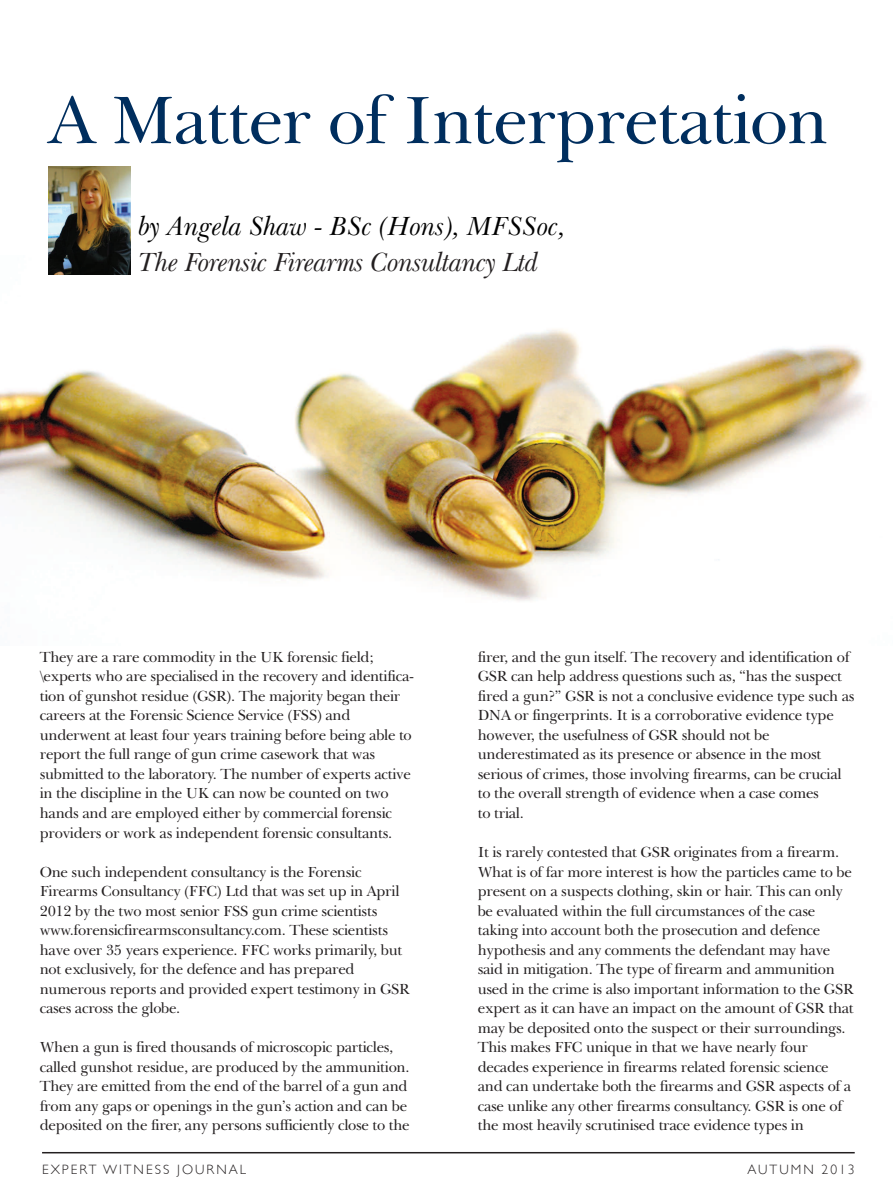
<style>
.page{position:relative;width:893px;height:1191px;background:#fff}
.page>*{position:absolute;margin:0;border:0;box-sizing:border-box;transform-origin:0 0}
.t1{font:69px "Baskerville BT";letter-spacing:-.02em;color:#002e5e}
.t2{font:italic 27px "Baskerville BT";letter-spacing:-.02em;color:#231f20}
.t3{font:italic 27px "Baskerville BT";letter-spacing:-.01em;color:#000}
.t4{font:15px/19.5px "Baskerville BT";letter-spacing:-.02em;color:#231f20}
.t5{font:300 13.5px "Gill Sans";letter-spacing:.15em;color:#231f20}
</style>
<div class="page">
<img style="left:0;top:256px;width:866px;height:345px">
<hr style="left:42px;top:1152px;width:813px;height:1px;background:#231f20">
<img style="left:49px;top:166px;width:82px;height:108px">
<h1 class="t1" style="left:49px;top:94px;width:781px">A Matter of Interpretation</h1>
<h2 class="t3" style="left:138px;top:215px;width:429px">by Angela Shaw - BSc (Hons), MFSSoc,</h2>
<h2 class="t2" style="left:138px;top:251px;width:402px">The Forensic Firearms Consultancy Ltd</h2>
<p class="t4" style="left:40px;top:649px;width:376px">They are a rare commodity in the UK forensic field; \experts who are specialised in the recovery and identifica&shy;tion of gunshot residue (GSR). The majority began their careers at the Forensic Science Service (FSS) and underwent at least four years training before being able to report the full range of gun crime casework that was submitted to the laboratory. The number of experts active in the discipline in the UK can now be counted on two hands and are employed either by commercial forensic providers or work as independent forensic consultants.</p>
<p class="t4" style="left:40px;top:863px;width:372px">One such independent consultancy is the Forensic Firearms Consultancy (FFC) Ltd that was set up in April 2012 by the two most senior FSS gun crime scientists www.forensicfirearmsconsultancy.com. These scientists have over 35 years experience. FFC works primarily, but not exclusively, for the defence and has prepared numerous reports and provided expert testimony in GSR cases across the globe.</p>
<p class="t4" style="left:40px;top:1039px;width:371px">When a gun is fired thousands of microscopic particles, called gunshot residue, are produced by the ammunition.<br>They are emitted from the end of the barrel of a gun and from any gaps or openings in the gun’s action and can be deposited on the firer, any persons sufficiently close to the</p>
<p class="t4" style="left:478px;top:649px;width:378px">firer, and the gun itself. The recovery and identification of GSR can help address questions such as, “has the suspect fired a gun?” GSR is not a conclusive evidence type such as DNA or fingerprints. It is a corroborative evidence type however, the usefulness of GSR should not be underestimated as its presence or absence in the most serious of crimes, those involving firearms, can be crucial to the overall strength of evidence when a case comes<br>to trial.</p>
<p class="t4" style="left:478px;top:844px;width:378px">It is rarely contested that GSR originates from a firearm.<br>What is of far more interest is how the particles came to be present on a suspects clothing, skin or hair. This can only be evaluated within the full circumstances of the case taking into account both the prosecution and defence hypothesis and any comments the defendant may have said in mitigation. The type of firearm and ammunition used in the crime is also important information to the GSR expert as it can have an impact on the amount of GSR that may be deposited onto the suspect or their surroundings.<br>This makes FFC unique in that we have nearly four decades experience in firearms related forensic science and can undertake both the firearms and GSR aspects of a case unlike any other firearms consultancy. GSR is one of the most heavily scrutinised trace evidence types in</p>
<p class="t5" style="left:42px;top:1161px;width:206px">EXPERT WITNESS JOURNAL</p>
<p class="t5" style="left:747px;top:1161px;width:109px">AUTUMN 2013</p>
</div>
